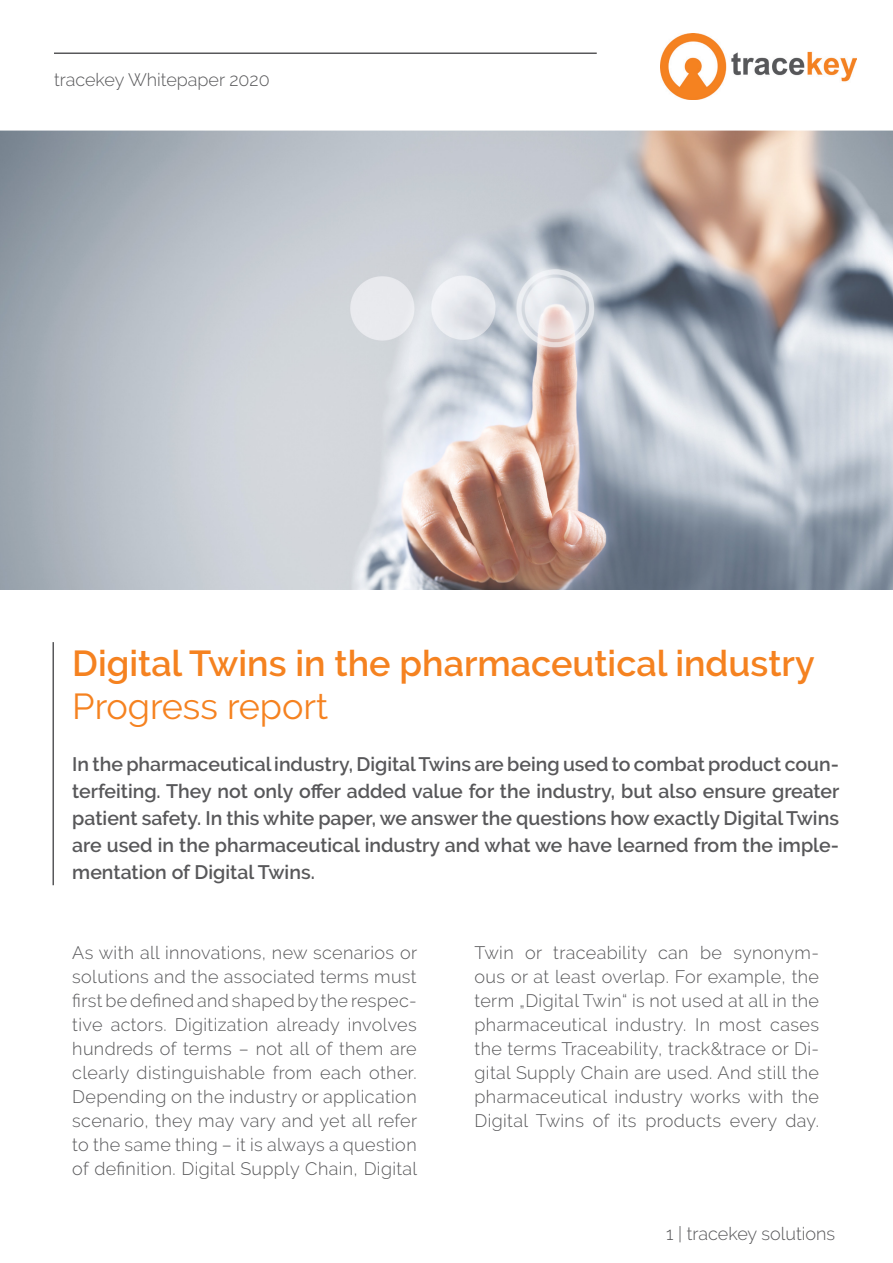
<style>
.page{position:relative;width:893px;height:1263px;background:#fff}
.page>*{position:absolute;margin:0;border:0;box-sizing:border-box;transform-origin:0 0}
.t1{font:600 36px "Raleway";color:#f58220}
.t2{font:36px "Raleway";color:#f58220}
.t3{font:600 19.5px/27px "Raleway";color:#58585a;text-align:justify}
.t4{font:300 18px/24px "Raleway";letter-spacing:.02em;color:#58585a;text-align:justify}
.t5{font:300 18px "Raleway";color:#58585a}
</style>
<div class="page">
<img style="left:0;top:131px;width:893px;height:458px">
<img style="left:660px;top:33px;width:196px;height:66px">
<hr style="left:54px;top:53px;width:543px;height:1px;background:#58585a">
<hr style="left:52px;top:642px;width:2px;height:243px;background:#58585a">
<p class="t5" style="left:54px;top:69px;width:217px">tracekey Whitepaper 2020</p>
<h1 class="t1" style="left:72px;top:643px;width:744px">Digital Twins in the pharmaceutical industry</h1>
<h1 class="t2" style="left:72px;top:685px;width:257px">Progress report</h1>
<p class="t3" style="left:72px;top:751px;width:769px">In the pharmaceutical industry, Digital Twins are being used to combat product coun&shy;terfeiting. They not only offer added value for the industry, but also ensure greater patient safety. In this white paper, we answer the questions how exactly Digital Twins are used in the pharmaceutical industry and what we have learned from the imple&shy;mentation of Digital Twins.</p>
<p class="t4" style="left:72px;top:940px;width:346px">As with all innovations, new scenarios or solutions and the associated terms must first be defined and shaped by the respec&shy;tive actors. Digitization already involves hundreds of terms – not all of them are clearly distinguishable from each other.<br>Depending on the industry or application scenario, they may vary and yet all refer to the same thing – it is always a question of definition. Digital Supply Chain, Digital</p>
<p class="t4" style="left:475px;top:940px;width:346px">Twin or traceability can be synonym&shy;ous or at least overlap. For example, the term „Digital Twin“ is not used at all in the pharmaceutical industry. In most cases the terms Traceability, track&amp;trace or Di&shy;gital Supply Chain are used. And still the pharmaceutical industry works with the Digital Twins of its products every day.</p>
<p class="t5" style="left:666px;top:1223px;width:170px">1 | tracekey solutions</p>
</div>
